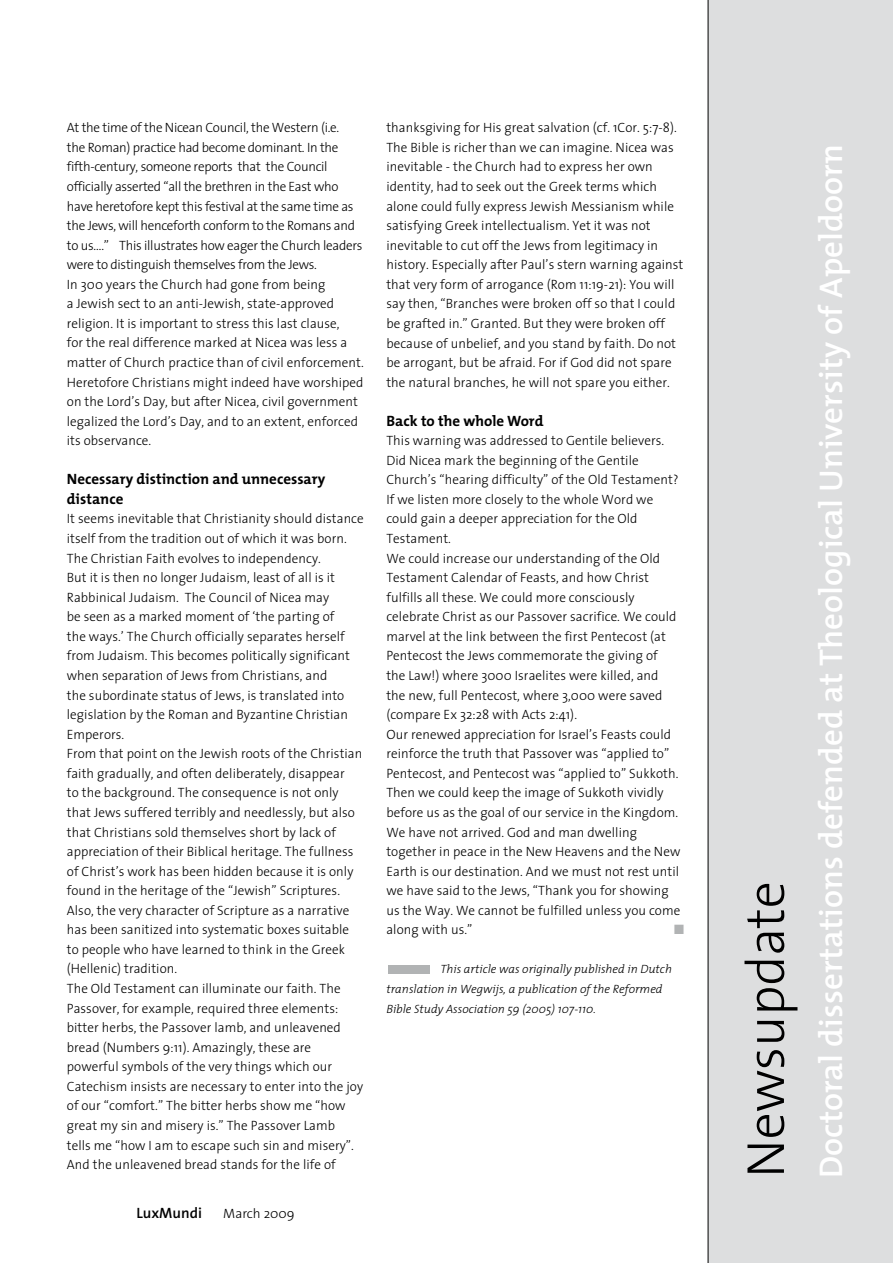
<style>
.page{position:relative;width:893px;height:1263px;background:#fff}
.page>*{position:absolute;margin:0;border:0;box-sizing:border-box;transform-origin:0 0}
.t1{font:300 54px "The Sans";color:#000}
.t2{font:600 33px "The Mix";color:#fff}
.t3{font:700 15px/19.5px "The Mix";color:#000}
.t4{font:600 15px "The Sans";color:#000}
.t5{font:300 13.5px/19.5px "The Sans";letter-spacing:.005em;color:#000}
.t6{font:13.5px "Zapf Dingbats ITC";color:#b1b3b4}
.t7{font:italic 300 12px/19.5px "The Mix";color:#000}
.s1{color:#b1b3b4}
</style>
<div class="page">
<div style="left:708px;top:0;width:185px;height:1263px;background:#dddedf"></div>
<p class="t5" style="left:67px;top:117px;width:298px">At the time of the Nicean Council, the Western (i.e.<br>the Roman) practice had become dominant. In the fifth-century, someone reports that the Council officially asserted “all the brethren in the East who have heretofore kept this festival at the same time as the Jews, will henceforth conform to the Romans and to us….” This illustrates how eager the Church leaders were to distinguish themselves from the Jews.<br>In 300 years the Church had gone from being<br>a Jewish sect to an anti-Jewish, state-approved religion. It is important to stress this last clause,<br>for the real difference marked at Nicea was less a matter of Church practice than of civil enforcement.<br>Heretofore Christians might indeed have worshiped on the Lord’s Day, but after Nicea, civil government legalized the Lord’s Day, and to an extent, enforced its observance.</p>
<p class="t3" style="left:67px;top:469px;width:260px">Necessary distinction and unnecessary distance</p>
<p class="t5" style="left:67px;top:509px;width:298px">It seems inevitable that Christianity should distance itself from the tradition out of which it was born.<br>The Christian Faith evolves to independency.<br>But it is then no longer Judaism, least of all is it Rabbinical Judaism. The Council of Nicea may<br>be seen as a marked moment of ‘the parting of<br>the ways.’ The Church officially separates herself from Judaism. This becomes politically significant when separation of Jews from Christians, and<br>the subordinate status of Jews, is translated into legislation by the Roman and Byzantine Christian Emperors.<br>From that point on the Jewish roots of the Christian faith gradually, and often deliberately, disappear<br>to the background. The consequence is not only that Jews suffered terribly and needlessly, but also that Christians sold themselves short by lack of appreciation of their Biblical heritage. The fullness of Christ’s work has been hidden because it is only found in the heritage of the “Jewish” Scriptures.<br>Also, the very character of Scripture as a narrative has been sanitized into systematic boxes suitable to people who have learned to think in the Greek (Hellenic) tradition.<br>The Old Testament can illuminate our faith. The Passover, for example, required three elements: bitter herbs, the Passover lamb, and unleavened bread (Numbers 9:11). Amazingly, these are powerful symbols of the very things which our Catechism insists are necessary to enter into the joy of our “comfort.” The bitter herbs show me “how great my sin and misery is.” The Passover Lamb<br>tells me “how I am to escape such sin and misery”.<br>And the unleavened bread stands for the life of</p>
<p class="t4" style="left:136px;top:1200px;width:67px">LuxMundi</p>
<p class="t5" style="left:223px;top:1203px;width:73px">March 2009</p>
<p class="t5" style="left:386px;top:118px;width:299px">thanksgiving for His great salvation (cf. 1Cor. 5:7-8).<br>The Bible is richer than we can imagine. Nicea was inevitable - the Church had to express her own identity, had to seek out the Greek terms which alone could fully express Jewish Messianism while satisfying Greek intellectualism. Yet it was not inevitable to cut off the Jews from legitimacy in history. Especially after Paul’s stern warning against that very form of arrogance (Rom 11:19-21): You will say then, “Branches were broken off so that I could be grafted in.” Granted. But they were broken off because of unbelief, and you stand by faith. Do not be arrogant, but be afraid. For if God did not spare the natural branches, he will not spare you either.</p>
<p class="t3" style="left:386px;top:410px;width:159px">Back to the whole Word</p>
<p class="t5" style="left:386px;top:430px;width:295px">This warning was addressed to Gentile believers.<br>Did Nicea mark the beginning of the Gentile Church’s “hearing difficulty” of the Old Testament?<br>If we listen more closely to the whole Word we could gain a deeper appreciation for the Old Testament.<br>We could increase our understanding of the Old Testament Calendar of Feasts, and how Christ fulfills all these. We could more consciously celebrate Christ as our Passover sacrifice. We could marvel at the link between the first Pentecost (at Pentecost the Jews commemorate the giving of<br>the Law!) where 3000 Israelites were killed, and the new, full Pentecost, where 3,000 were saved (compare Ex 32:28 with Acts 2:41).<br>Our renewed appreciation for Israel’s Feasts could reinforce the truth that Passover was “applied to” Pentecost, and Pentecost was “applied to” Sukkoth.<br>Then we could keep the image of Sukkoth vividly before us as the goal of our service in the Kingdom.<br>We have not arrived. God and man dwelling together in peace in the New Heavens and the New Earth is our destination. And we must not rest until we have said to the Jews, “Thank you for showing us the Way. We cannot be fulfilled unless you come along with us.”</p>
<p class="t6" style="left:674px;top:923px;width:11px">■</p>
<p class="t7" style="left:386px;top:959px;width:287px"><span class="s1">■</span>This article was originally published in Dutch translation in Wegwijs, a publication of the Reformed<br>Bible Study Association 59 (2005) 107-110.</p>
<h1 class="t1" style="left:721px;top:1178px;width:298px;rotate:-90deg">Newsupdate</h1>
<h2 class="t2" style="left:803px;top:1178px;width:1035px;rotate:-90deg">Doctoral dissertations defended at Theological University of Apeldoorn</h2>
</div>
